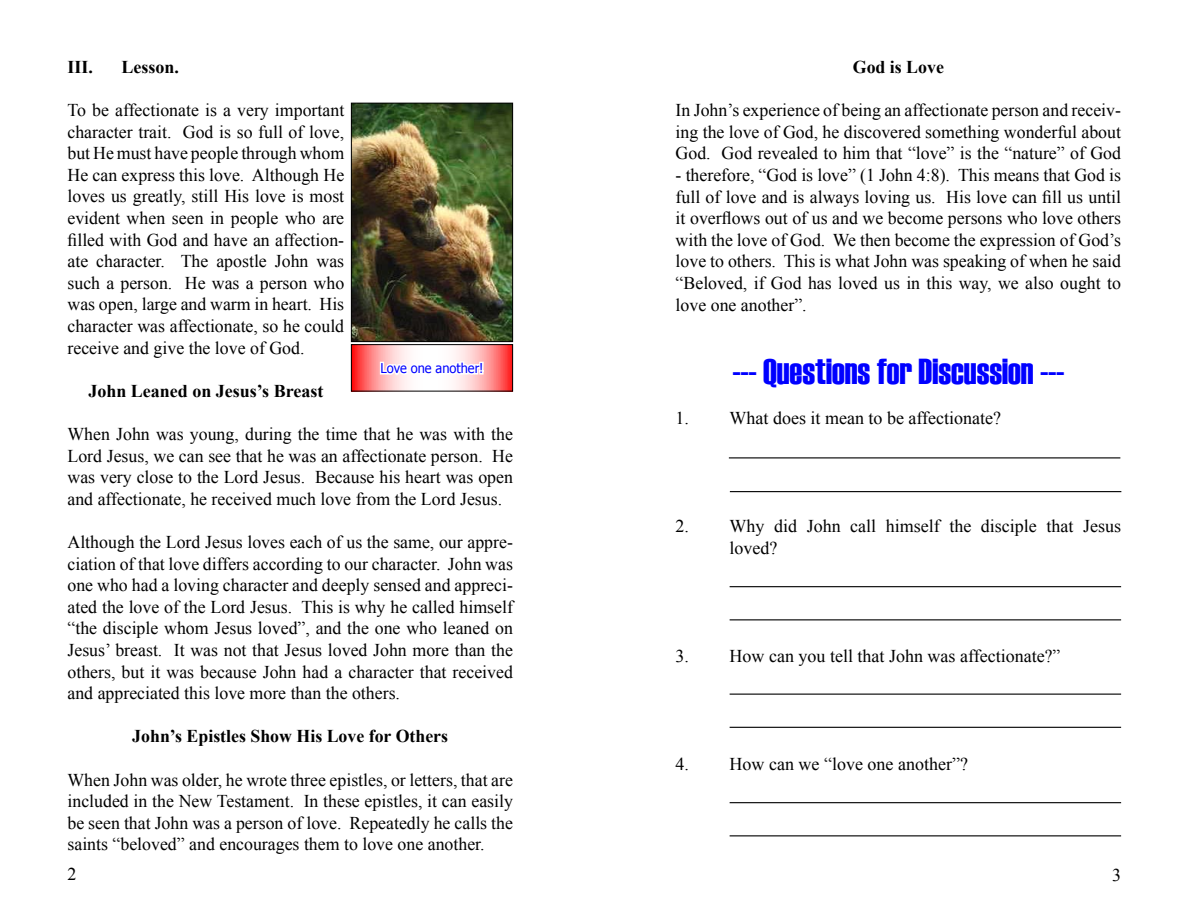
<style>
.page{position:relative;width:1188px;height:918px;background:#fff}
.page>*{position:absolute;margin:0;border:0;box-sizing:border-box;transform-origin:0 0}
.Picture_Caption{font:36px "Haettenschweiler";color:#00f}
.Questions{font:18px/21.6px "Times New Roman";color:#000;text-align:justify}
.t1{font:700 18px "Times New Roman";color:#000}
.z_PageNbr-1{font:18px "Times New Roman";color:#000}
.Picture_Caption-2{font:13.5px "Tahoma";color:#00f;scale:.95 1}
</style>
<div class="page">
<img style="left:353px;top:105px;width:158px;height:235px">
<div style="left:351px;top:103px;width:162px;height:239px;border:1px solid #000"></div>
<svg style="left:353px;top:346px;width:158px;height:43px"></svg>
<svg style="left:378px;top:360px;width:106px;height:21px"></svg>
<div style="left:351px;top:344px;width:162px;height:47px;border:1px solid #000"></div>
<hr style="left:729px;top:457px;width:391px;height:1px;background:#000">
<hr style="left:730px;top:491px;width:391px;height:1px;background:#000">
<hr style="left:730px;top:586px;width:391px;height:1px;background:#000">
<hr style="left:730px;top:619px;width:391px;height:1px;background:#000">
<hr style="left:730px;top:694px;width:391px;height:1px;background:#000">
<hr style="left:730px;top:727px;width:391px;height:1px;background:#000">
<hr style="left:730px;top:802px;width:391px;height:1px;background:#000">
<hr style="left:730px;top:835px;width:391px;height:1px;background:#000">
<p class="t1" style="left:68px;top:54px;width:27px">III.</p>
<p class="t1" style="left:122px;top:54px;width:59px">Lesson.</p>
<p class="Questions" style="left:68px;top:99px;width:278px">To be affectionate is a very important character trait. God is so full of love, but He must have people through whom He can express this love. Although He loves us greatly, still His love is most evident when seen in people who are filled with God and have an affection&shy;ate character. The apostle John was such a person. He was a person who was open, large and warm in heart. His character was affectionate, so he could receive and give the love of God.</p>
<p class="t1" style="left:88px;top:378px;width:237px">John Leaned on Jesus’s Breast</p>
<p class="Questions" style="left:68px;top:423px;width:447px">When John was young, during the time that he was with the Lord Jesus, we can see that he was an affectionate person. He was very close to the Lord Jesus. Because his heart was open and affectionate, he received much love from the Lord Jesus.</p>
<p class="Questions" style="left:68px;top:531px;width:447px">Although the Lord Jesus loves each of us the same, our appre&shy;ciation of that love differs according to our character. John was one who had a loving character and deeply sensed and appreci&shy;ated the love of the Lord Jesus. This is why he called himself “the disciple whom Jesus loved”, and the one who leaned on Jesus’ breast. It was not that Jesus loved John more than the others, but it was because John had a character that received and appreciated this love more than the others.</p>
<p class="t1" style="left:132px;top:724px;width:317px">John’s Epistles Show His Love for Others</p>
<p class="Questions" style="left:68px;top:769px;width:447px">When John was older, he wrote three epistles, or letters, that are included in the New Testament. In these epistles, it can easily be seen that John was a person of love. Repeatedly he calls the saints “beloved” and encourages them to love one another.</p>
<p class="Picture_Caption-2" style="left:380px;top:359px;width:110px">Love one another!</p>
<p class="t1" style="left:853px;top:54px;width:93px">God is Love</p>
<p class="Questions" style="left:676px;top:99px;width:447px">In John’s experience of being an affectionate person and receiv&shy;ing the love of God, he discovered something wonderful about God. God revealed to him that “love” is the “nature” of God</p>
<p class="Questions" style="left:676px;top:164px;width:447px">- therefore, “God is love” (1 John 4:8). This means that God is full of love and is always loving us. His love can fill us until it overflows out of us and we become persons who love others with the love of God. We then become the expression of God’s love to others. This is what John was speaking of when he said “Beloved, if God has loved us in this way, we also ought to love one another”.</p>
<p class="Picture_Caption" style="left:732px;top:351px;width:334px">--- Questions for Discussion ---</p>
<p class="Questions" style="left:676px;top:407px;width:327px">1. What does it mean to be affectionate?</p>
<p class="Questions" style="left:730px;top:515px;width:393px;text-indent:-54px">2. Why did John call himself the disciple that Jesus loved?</p>
<p class="Questions" style="left:676px;top:645px;width:386px">3. How can you tell that John was affectionate?”</p>
<p class="Questions" style="left:676px;top:753px;width:294px">4. How can we “love one another”?</p>
<p class="z_PageNbr-1" style="left:68px;top:862px;width:10px">2</p>
<p class="z_PageNbr-1" style="left:1112px;top:863px;width:11px">3</p>
</div>
